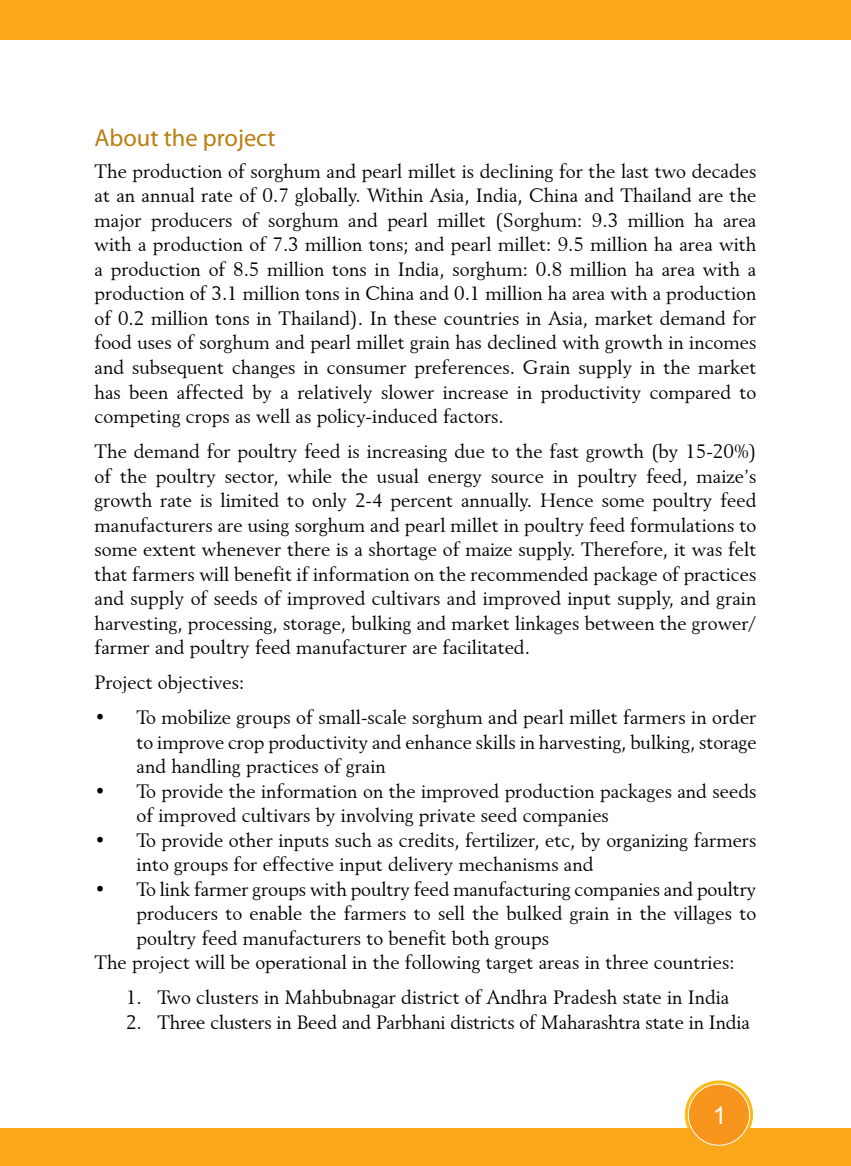
<style>
.page{position:relative;width:851px;height:1166px;background:#fff}
.page>*{position:absolute;margin:0;border:0;box-sizing:border-box;transform-origin:0 0}
.t1{font:24.5px "Myriad Pro";color:#bb7d10}
.t2{font:24.5px "Arial";color:#fff}
.t3{font:19.25px/24.5px "Revival 565 BT";color:#000;text-align:justify}
</style>
<div class="page">
<svg style="left:684px;top:1080px;width:69px;height:68px"></svg>
<div style="left:0;top:1128px;width:850px;height:38px;background:#faa819"></div>
<div style="left:688px;top:1084px;width:61px;height:61px;background:#f8951d;border-radius:50%"></div>
<div style="left:688px;top:1083px;width:62px;height:62px;border:1px solid #fff;border-radius:50%"></div>
<div style="left:0;top:0;width:850px;height:40px;background:#faa819"></div>
<p class="t1" style="left:94px;top:122px;width:183px">About the project</p>
<p class="t3" style="left:94px;top:159px;width:663px">The production of sorghum and pearl millet is declining for the last two decades at an annual rate of 0.7 globally. Within Asia, India, China and Thailand are the major producers of sorghum and pearl millet (Sorghum: 9.3 million ha area with a production of 7.3 million tons; and pearl millet: 9.5 million ha area with a production of 8.5 million tons in India, sorghum: 0.8 million ha area with a production of 3.1 million tons in China and 0.1 million ha area with a production of 0.2 million tons in Thailand). In these countries in Asia, market demand for food uses of sorghum and pearl millet grain has declined with growth in incomes and subsequent changes in consumer preferences. Grain supply in the market has been affected by a relatively slower increase in productivity compared to competing crops as well as policy-induced factors.</p>
<p class="t3" style="left:94px;top:439px;width:663px">The demand for poultry feed is increasing due to the fast growth (by 15-20%) of the poultry sector, while the usual energy source in poultry feed, maize’s growth rate is limited to only 2-4 percent annually. Hence some poultry feed manufacturers are using sorghum and pearl millet in poultry feed formulations to some extent whenever there is a shortage of maize supply. Therefore, it was felt that farmers will benefit if information on the recommended package of practices and supply of seeds of improved cultivars and improved input supply, and grain harvesting, processing, storage, bulking and market linkages between the grower/ farmer and poultry feed manufacturer are facilitated.</p>
<p class="t3" style="left:94px;top:670px;width:151px">Project objectives:</p>
<p class="t3" style="left:137px;top:705px;width:621px;text-indent:-42px">• To mobilize groups of small-scale sorghum and pearl millet farmers in order to improve crop productivity and enhance skills in harvesting, bulking, storage and handling practices of grain</p>
<p class="t3" style="left:137px;top:778px;width:621px;text-indent:-42px">• To provide the information on the improved production packages and seeds of improved cultivars by involving private seed companies</p>
<p class="t3" style="left:137px;top:827px;width:621px;text-indent:-42px">• To provide other inputs such as credits, fertilizer, etc, by organizing farmers into groups for effective input delivery mechanisms and</p>
<p class="t3" style="left:94px;top:876px;width:663px">• To link farmer groups with poultry feed manufacturing companies and poultry</p>
<p class="t3" style="left:136px;top:901px;width:621px">producers to enable the farmers to sell the bulked grain in the villages to</p>
<p class="t3" style="left:136px;top:925px;width:414px">poultry feed manufacturers to benefit both groups</p>
<p class="t3" style="left:94px;top:950px;width:641px">The project will be operational in the following target areas in three countries:</p>
<p class="t3" style="left:126px;top:985px;width:605px">1. Two clusters in Mahbubnagar district of Andhra Pradesh state in India</p>
<p class="t3" style="left:126px;top:1009px;width:625px">2. Three clusters in Beed and Parbhani districts of Maharashtra state in India</p>
<p class="t2" style="left:712px;top:1098px;width:15px">1</p>
</div>
